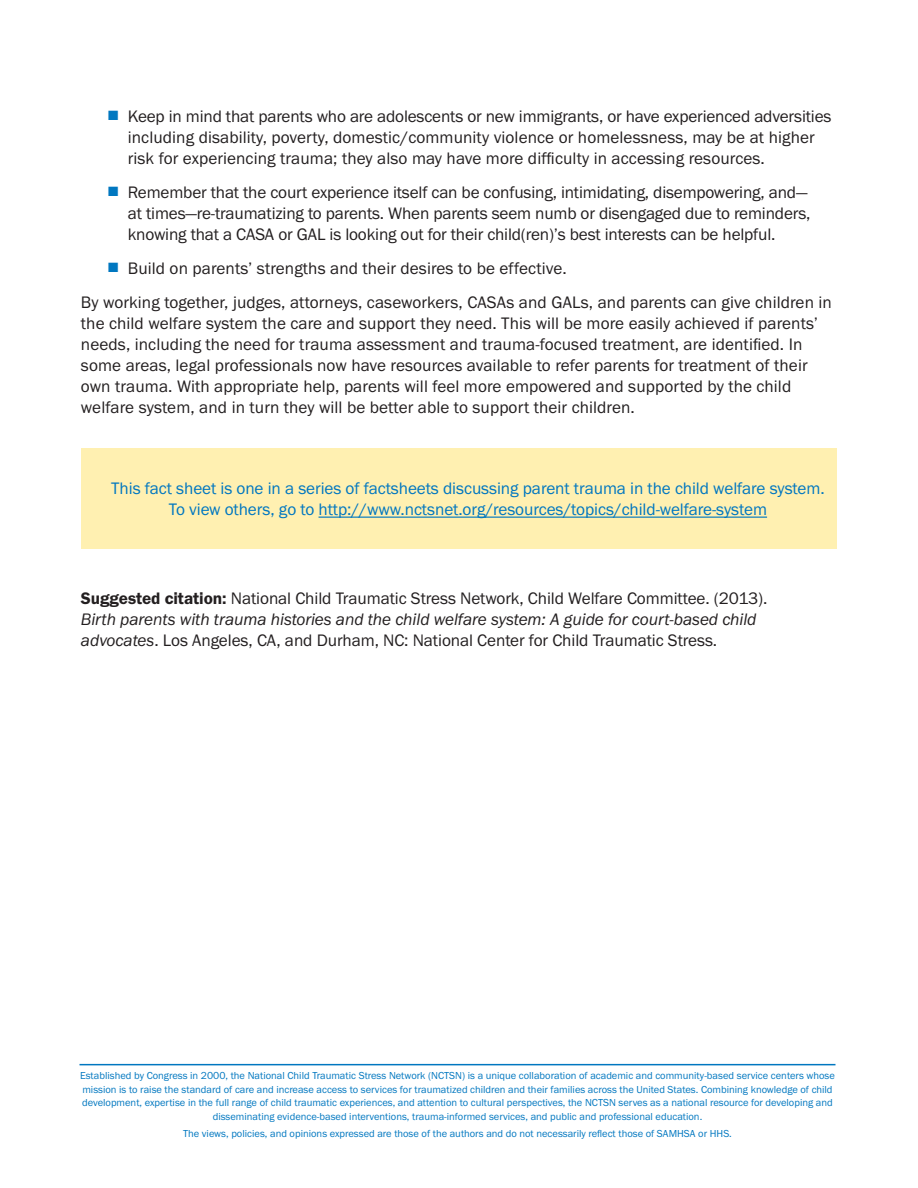
<style>
.page{position:relative;width:918px;height:1188px;background:#fff}
.page>*{position:absolute;margin:0;border:0;box-sizing:border-box;transform-origin:0 0}
.t1{font:17.25px/21px "Franklin Got T";color:#231f20}
.t2{font:17.25px/21px "Franklin Got T";letter-spacing:-.005em;color:#0077c0;text-align:center}
.t3{font:10.5px/13.5px "Franklin Got T";color:#0077c0;text-align:center}
.s1{color:#0077c0}
.s2{font-weight:600}
.s3{font-style:italic}
</style>
<div class="page">
<hr style="left:80px;top:1064px;width:756px;height:1px;background:#0077c0">
<div style="left:81px;top:448px;width:756px;height:101px;background:#fff0b1"></div>
<hr style="left:319px;top:517px;width:448px;height:1px;background:#0077c0">
<p class="t1" style="left:128px;top:105px;width:705px;text-indent:-20px"><span class="s1">■</span> Keep in mind that parents who are adolescents or new immigrants, or have experienced adversities including disability, poverty, domestic/community violence or homelessness, may be at higher risk for experiencing trauma; they also may have more difficulty in accessing resources.</p>
<p class="t1" style="left:128px;top:181px;width:684px;text-indent:-20px"><span class="s1">■</span> Remember that the court experience itself can be confusing, intimidating, disempowering, and— at times—re-traumatizing to parents. When parents seem numb or disengaged due to reminders, knowing that a CASA or GAL is looking out for their child(ren)’s best interests can be helpful.</p>
<p class="t1" style="left:81px;top:251px;width:752px;line-height:33.9px;text-indent:27px"><span class="s1">■</span> Build on parents’ strengths and their desires to be effective.<br>By working together, judges, attorneys, caseworkers, CASAs and GALs, and parents can give children in</p>
<p class="t1" style="left:81px;top:312px;width:739px">the child welfare system the care and support they need. This will be more easily achieved if parents’ needs, including the need for trauma assessment and trauma-focused treatment, are identified. In some areas, legal professionals now have resources available to refer parents for treatment of their own trauma. With appropriate help, parents will feel more empowered and supported by the child welfare system, and in turn they will be better able to support their children.</p>
<p class="t2" style="left:111px;top:478px;width:715px">This fact sheet is one in a series of factsheets discussing parent trauma in the child welfare system.<br>To view others, go to http://www.nctsnet.org/resources/topics/child-welfare-system</p>
<p class="t1" style="left:81px;top:587px;width:688px"><span class="s2">Suggested citation:</span> National Child Traumatic Stress Network, Child Welfare Committee. (2013).<br><span class="s3">Birth parents with trauma histories and the child welfare system: A guide for court-based child advocates</span>. Los Angeles, CA, and Durham, NC: National Center for Child Traumatic Stress.</p>
<p class="t3" style="left:80px;top:1069px;width:756px">Established by Congress in 2000, the National Child Traumatic Stress Network (NCTSN) is a unique collaboration of academic and community-based service centers whose mission is to raise the standard of care and increase access to services for traumatized children and their families across the United States. Combining knowledge of child development, expertise in the full range of child traumatic experiences, and attention to cultural perspectives, the NCTSN serves as a national resource for developing and disseminating evidence-based interventions, trauma-informed services, and public and professional education.</p>
<p class="t3" style="left:183px;top:1126px;width:550px">The views, policies, and opinions expressed are those of the authors and do not necessarily reflect those of SAMHSA or HHS.</p>
</div>
